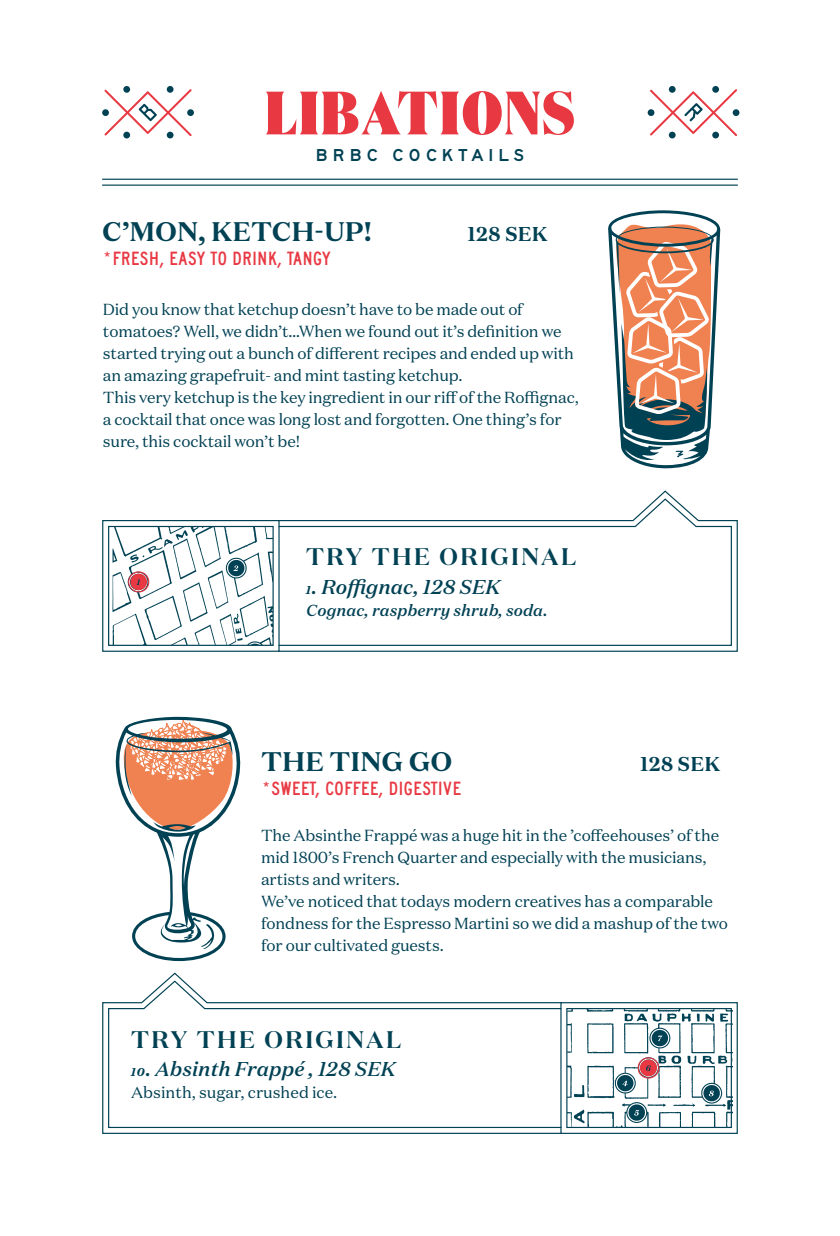
<style>
.page{position:relative;width:840px;height:1236px;background:#fff}
.page>*{position:absolute;margin:0;border:0;box-sizing:border-box;transform-origin:0 0}
.t1{font:900 61px "Domaine Disp Cond";letter-spacing:.04em;color:#e83943}
.t2{font:700 26.8px "Domaine Text";color:#004154}
.t3{font:600 24px "Domaine Disp";letter-spacing:.1em;color:#004154}
.t4{font:20px "Highway Gothic C";color:#e83943}
.t5{font:italic 500 20px "Domaine Text";color:#004154}
.t6{font:700 20px "Domaine Text";color:#004154}
.t7{font:18px "Highway Gothic E";letter-spacing:.28em;color:#004154}
.t8{font:16px/22px "Domaine Text";letter-spacing:-.01em;color:#004154}
.t9{font:italic 500 16px "Domaine Text";color:#004154}
</style>
<div class="page">
<svg style="left:280px;top:490px;width:458px;height:162px"></svg>
<svg style="left:102px;top:972px;width:457px;height:162px"></svg>
<svg style="left:102px;top:520px;width:178px;height:132px"></svg>
<div style="left:108px;top:526px;width:165px;height:120px;border:1px solid #004154"></div>
<svg style="left:559px;top:1002px;width:179px;height:132px"></svg>
<div style="left:566px;top:1008px;width:165px;height:120px;border:1px solid #004154"></div>
<img style="left:109px;top:527px;width:164px;height:118px">
<img style="left:567px;top:1009px;width:164px;height:118px">
<hr style="left:102px;top:179px;width:635px;height:1px;background:#004154">
<hr style="left:102px;top:185px;width:635px;height:1px;background:#004154">
<svg style="left:102px;top:86px;width:92px;height:52px"></svg>
<svg style="left:647px;top:86px;width:92px;height:52px"></svg>
<svg style="left:608px;top:210px;width:111px;height:258px"></svg>
<svg style="left:115px;top:717px;width:126px;height:244px"></svg>
<img style="left:110px;top:553px;width:43px;height:62px">
<img style="left:636px;top:1053px;width:28px;height:29px">
<p class="t1" style="left:265px;top:75px;width:310px">LIBATIONS</p>
<p class="t7" style="left:315px;top:143px;width:210px">BRBC COCKTAILS</p>
<p class="t2" style="left:102px;top:214px;width:271px">C’MON, KETCH-UP!</p>
<p class="t6" style="left:467px;top:221px;width:81px">128 SEK</p>
<p class="t4" style="left:102px;top:245px;width:230px">*FRESH, EASY TO DRINK, TANGY</p>
<p class="t8" style="left:103px;top:298px;width:472px">Did you know that ketchup doesn’t have to be made out of tomatoes? Well, we didn’t…When we found out it’s definition we started trying out a bunch of different recipes and ended up with an amazing grapefruit- and mint tasting ketchup.</p>
<p class="t8" style="left:103px;top:386px;width:477px">This very ketchup is the key ingredient in our riff of the Roffignac, a cocktail that once was long lost and forgotten. One thing’s for sure, this cocktail won’t be!</p>
<p class="t3" style="left:306px;top:542px;width:271px">TRY THE ORIGINAL</p>
<p class="t5" style="left:306px;top:574px;width:195px">1. Roffignac, 128 SEK</p>
<p class="t9" style="left:306px;top:600px;width:243px">Cognac, raspberry shrub, soda.</p>
<p class="t2" style="left:261px;top:744px;width:193px">THE TING GO</p>
<p class="t6" style="left:640px;top:751px;width:81px">128 SEK</p>
<p class="t4" style="left:261px;top:775px;width:201px">*SWEET, COFFEE, DIGESTIVE</p>
<p class="t8" style="left:261px;top:824px;width:459px">The Absinthe Frappé was a huge hit in the ’coffeehouses’ of the mid 1800’s French Quarter and especially with the musicians, artists and writers.</p>
<p class="t8" style="left:261px;top:890px;width:468px">We’ve noticed that todays modern creatives has a comparable fondness for the Espresso Martini so we did a mashup of the two for our cultivated guests.</p>
<p class="t3" style="left:131px;top:1024px;width:271px">TRY THE ORIGINAL</p>
<p class="t5" style="left:131px;top:1056px;width:266px">10. Absinth Frappé , 128 SEK</p>
<p class="t8" style="left:131px;top:1081px;width:207px">Absinth, sugar, crushed ice.</p>
</div>
